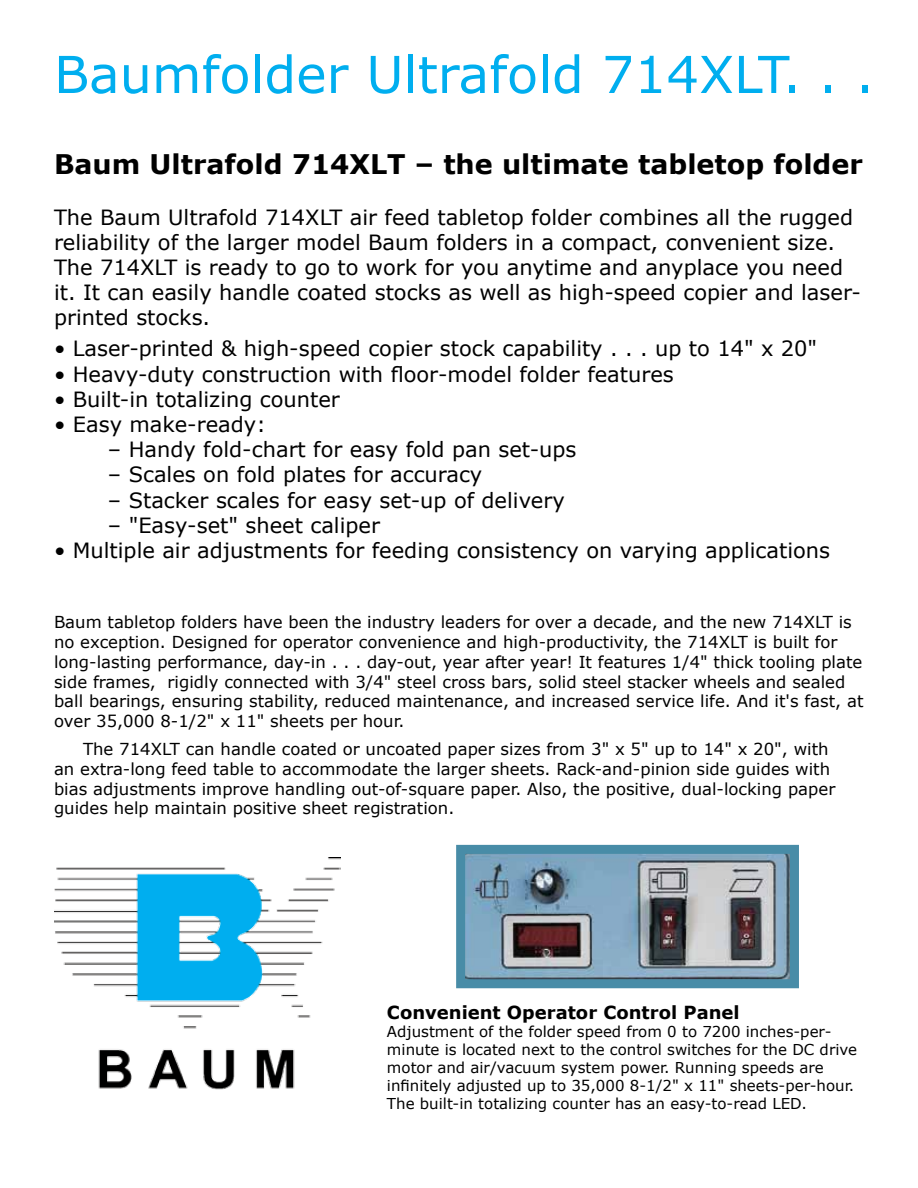
<style>
.page{position:relative;width:918px;height:1188px;background:#fff}
.page>*{position:absolute;margin:0;border:0;box-sizing:border-box;transform-origin:0 0}
.t1{font:51px "Verdana";color:#00aeef}
.t2{font:700 27px "Verdana";color:#000}
.t3{font:21px/25.2px "Verdana";color:#000}
.t4{font:700 18px "Verdana";color:#000}
.t5{font:16.5px/19.8px "Verdana";color:#000}
.t6{font:15px/18px "Verdana";color:#000}
</style>
<div class="page">
<img style="left:466px;top:855px;width:323px;height:123px">
<div style="left:456px;top:845px;width:343px;height:143px;border:9px solid #488ca7"></div>
<img style="left:54px;top:857px;width:286px;height:233px">
<h1 class="t1" style="left:54px;top:42px;width:821px">Baumfolder Ultrafold 714XLT. . .</h1>
<h2 class="t2" style="left:54px;top:147px;width:810px">Baum Ultrafold 714XLT – the ultimate tabletop folder</h2>
<p class="t3" style="left:54px;top:204px;width:809px">The Baum Ultrafold 714XLT air feed tabletop folder combines all the rugged reliability of the larger model Baum folders in a compact, convenient size.<br>The 714XLT is ready to go to work for you anytime and anyplace you need it. It can easily handle coated stocks as well as high-speed copier and laser&shy;printed stocks.</p>
<p class="t3" style="left:54px;top:335px;width:765px">• Laser-printed &amp; high-speed copier stock capability . . . up to 14" x 20"</p>
<p class="t3" style="left:54px;top:361px;width:621px">• Heavy-duty construction with floor-model folder features</p>
<p class="t3" style="left:54px;top:386px;width:287px">• Built-in totalizing counter</p>
<p class="t3" style="left:54px;top:411px;width:213px">• Easy make-ready:</p>
<p class="t3" style="left:108px;top:436px;width:470px">– Handy fold-chart for easy fold pan set-ups</p>
<p class="t3" style="left:108px;top:461px;width:376px">– Scales on fold plates for accuracy</p>
<p class="t3" style="left:108px;top:487px;width:458px">– Stacker scales for easy set-up of delivery</p>
<p class="t3" style="left:108px;top:512px;width:274px">– "Easy-set" sheet caliper</p>
<p class="t3" style="left:54px;top:537px;width:778px">• Multiple air adjustments for feeding consistency on varying applications</p>
<p class="t5" style="left:54px;top:612px;width:811px">Baum tabletop folders have been the industry leaders for over a decade, and the new 714XLT is no exception. Designed for operator convenience and high-productivity, the 714XLT is built for long-lasting performance, day-in . . . day-out, year after year! It features 1/4" thick tooling plate side frames, rigidly connected with 3/4" steel cross bars, solid steel stacker wheels and sealed ball bearings, ensuring stability, reduced maintenance, and increased service life. And it's fast, at over 35,000 8-1/2" x 11" sheets per hour.</p>
<p class="t5" style="left:54px;top:739px;width:783px;text-indent:29px">The 714XLT can handle coated or uncoated paper sizes from 3" x 5" up to 14" x 20", with an extra-long feed table to accommodate the larger sheets. Rack-and-pinion side guides with bias adjustments improve handling out-of-square paper. Also, the positive, dual-locking paper guides help maintain positive sheet registration.</p>
<p class="t4" style="left:387px;top:1001px;width:354px">Convenient Operator Control Panel</p>
<p class="t6" style="left:387px;top:1022px;width:472px">Adjustment of the folder speed from 0 to 7200 inches-per&shy;minute is located next to the control switches for the DC drive motor and air/vacuum system power. Running speeds are infinitely adjusted up to 35,000 8-1/2" x 11" sheets-per-hour.<br>The built-in totalizing counter has an easy-to-read LED.</p>
</div>
